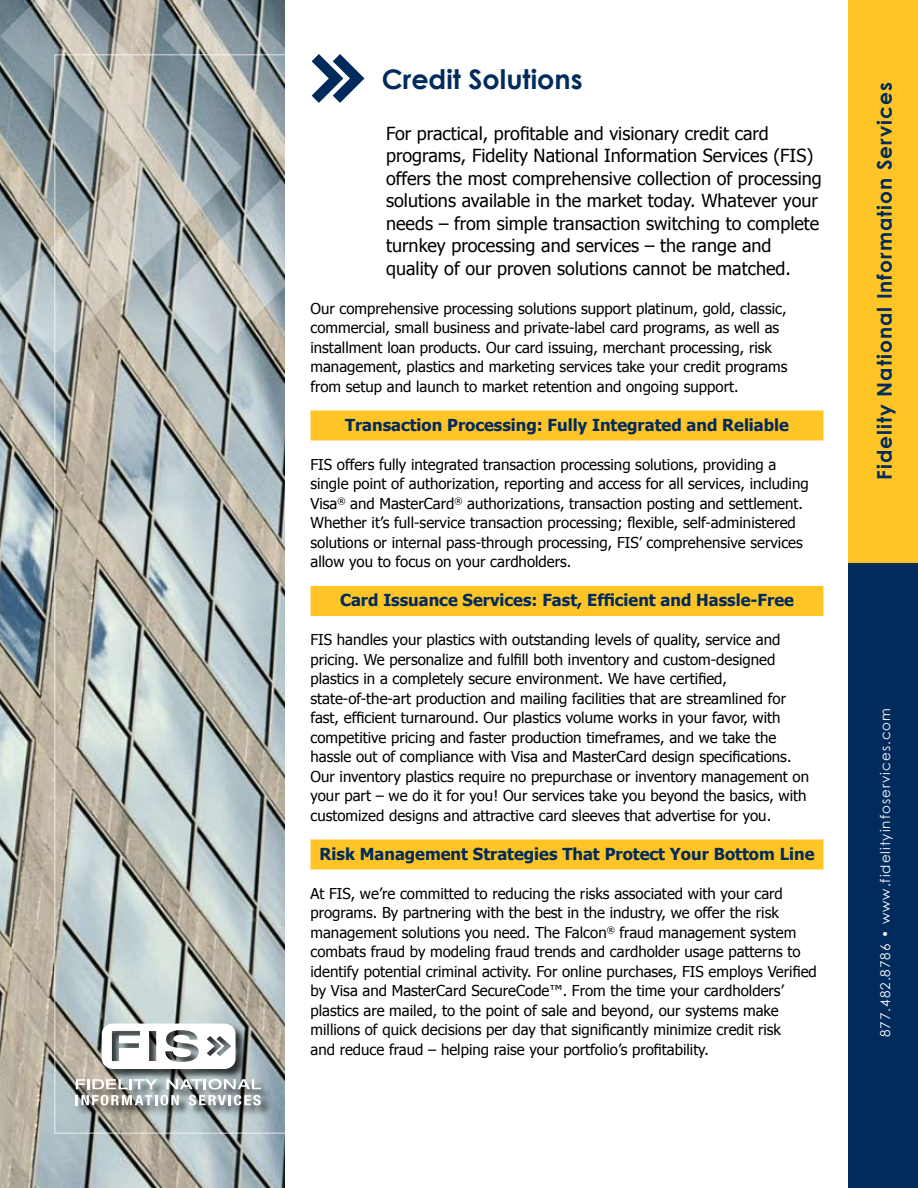
<style>
.page{position:relative;width:918px;height:1188px;background:#fff}
.page>*{position:absolute;margin:0;border:0;box-sizing:border-box;transform-origin:0 0}
.t1{font:700 27px "Century Gothic";color:#002b5c}
.t2{font:700 20.25px "Century Gothic";letter-spacing:.05em;color:#002b5c}
.t3{font:18px/22.5px "Tahoma";color:#000}
.t4{font:700 16.5px "Tahoma";color:#002b5c}
.t5{font:15px/19.5px "Tahoma";color:#000}
.t6{font:13.5px "Century Gothic";letter-spacing:.075em;color:#fff}
</style>
<div class="page">
<img style="left:0;top:354px;width:285px;height:834px">
<svg style="left:243px;top:0;width:69px;height:354px"></svg>
<svg style="left:0;top:0;width:243px;height:354px;background:#a2a9a7"></svg>
<div style="left:54px;top:54px;width:245px;height:1080px;border:2px solid #fff"></div>
<svg style="left:312px;top:54px;width:52px;height:49px"></svg>
<div style="left:310px;top:410px;width:514px;height:30px;background:#ffc425"></div>
<div style="left:310px;top:586px;width:514px;height:30px;background:#ffc425"></div>
<div style="left:310px;top:839px;width:514px;height:30px;background:#ffc425"></div>
<div style="left:849px;top:562px;width:69px;height:626px;background:#002b5c"></div>
<div style="left:849px;top:0;width:69px;height:562px;background:#ffc425"></div>
<div style="left:74px;top:1022px;width:199px;height:96px;background:#000;opacity:.75"></div>
<svg style="left:102px;top:1024px;width:134px;height:45px"></svg>
<svg style="left:76px;top:1079px;width:185px;height:26px"></svg>
<h1 class="t1" style="left:382px;top:62px;width:202px">Credit Solutions</h1>
<p class="t3" style="left:386px;top:121px;width:437px">For practical, profitable and visionary credit card programs, Fidelity National Information Services (FIS) offers the most comprehensive collection of processing solutions available in the market today. Whatever your needs – from simple transaction switching to complete turnkey processing and services – the range and quality of our proven solutions cannot be matched.</p>
<p class="t5" style="left:310px;top:298px;width:478px">Our comprehensive processing solutions support platinum, gold, classic, commercial, small business and private-label card programs, as well as installment loan products. Our card issuing, merchant processing, risk management, plastics and marketing services take your credit programs from setup and launch to market retention and ongoing support.</p>
<p class="t4" style="left:345px;top:414px;width:446px">Transaction Processing: Fully Integrated and Reliable</p>
<p class="t5" style="left:310px;top:454px;width:500px">FIS offers fully integrated transaction processing solutions, providing a single point of authorization, reporting and access for all services, including Visa<sup>®</sup> and MasterCard<sup>®</sup> authorizations, transaction posting and settlement.<br>Whether it’s full-service transaction processing; flexible, self-administered solutions or internal pass-through processing, FIS’ comprehensive services allow you to focus on your cardholders.</p>
<p class="t4" style="left:340px;top:590px;width:455px">Card Issuance Services: Fast, Efficient and Hassle-Free</p>
<p class="t5" style="left:310px;top:630px;width:500px">FIS handles your plastics with outstanding levels of quality, service and pricing. We personalize and fulfill both inventory and custom-designed plastics in a completely secure environment. We have certified, state-of-the-art production and mailing facilities that are streamlined for fast, efficient turnaround. Our plastics volume works in your favor, with competitive pricing and faster production timeframes, and we take the hassle out of compliance with Visa and MasterCard design specifications.<br>Our inventory plastics require no prepurchase or inventory management on your part – we do it for you! Our services take you beyond the basics, with customized designs and attractive card sleeves that advertise for you.</p>
<p class="t4" style="left:320px;top:843px;width:496px">Risk Management Strategies That Protect Your Bottom Line</p>
<p class="t5" style="left:310px;top:883px;width:508px">At FIS, we’re committed to reducing the risks associated with your card programs. By partnering with the best in the industry, we offer the risk management solutions you need. The Falcon<sup>®</sup> fraud management system combats fraud by modeling fraud trends and cardholder usage patterns to identify potential criminal activity. For online purchases, FIS employs Verified by Visa and MasterCard SecureCode™. From the time your cardholders’ plastics are mailed, to the point of sale and beyond, our systems make millions of quick decisions per day that significantly minimize credit risk<br>and reduce fraud – helping raise your portfolio’s profitability.</p>
<h2 class="t2" style="left:872px;top:480px;width:399px;rotate:-90deg">Fidelity National Information Services</h2>
<p class="t6" style="left:877px;top:1037px;width:331px;rotate:-90deg">877.482.8786 • www.fidelityinfoservices.com</p>
</div>
